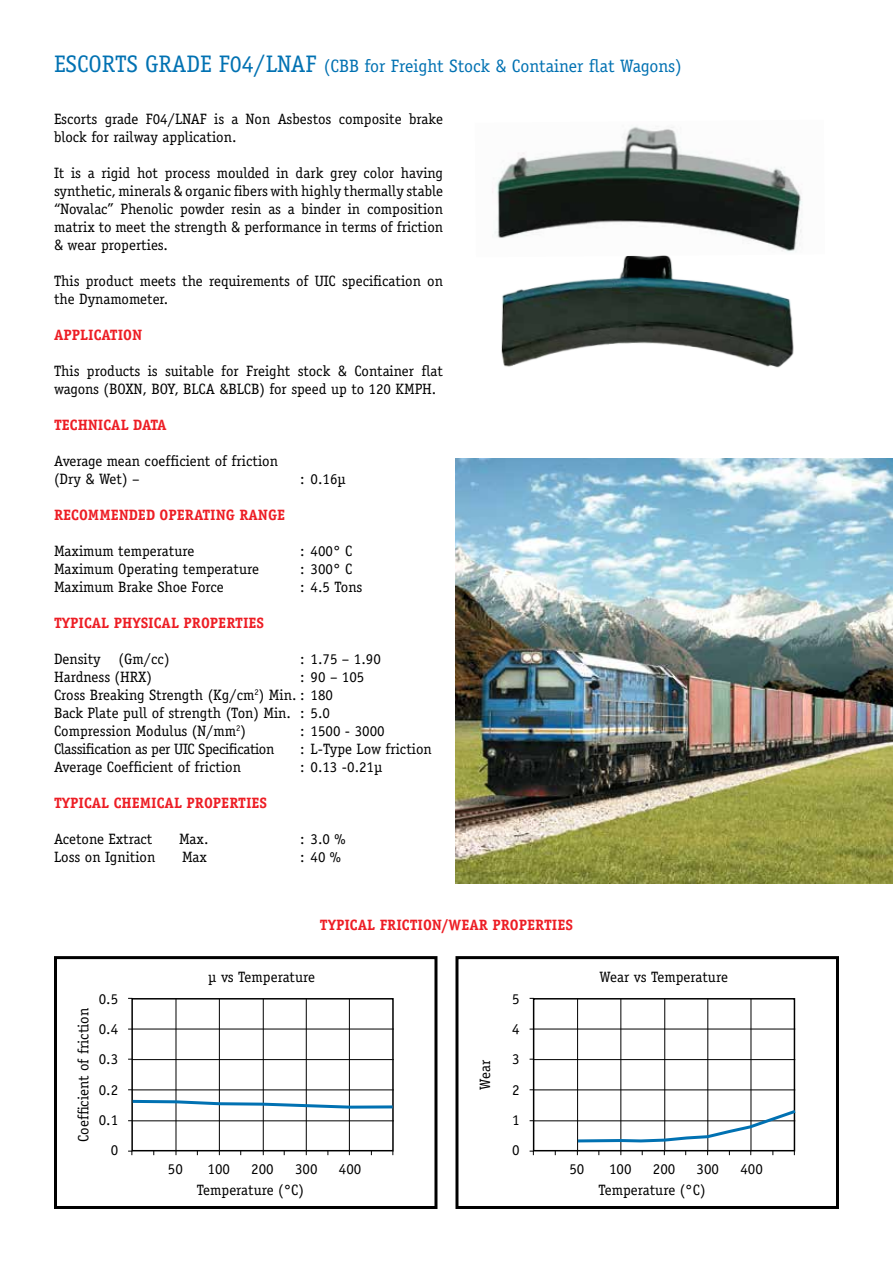
<style>
.page{position:relative;width:893px;height:1263px;background:#fff}
.page>*{position:absolute;margin:0;border:0;box-sizing:border-box;transform-origin:0 0}
.t1{font:24px "Officina Serif";color:#0071b2}
.t2{font:18px "Officina Serif";color:#0071b2}
.t3{font:15px/18px "Officina Serif";color:#000}
.t4{font:700 15px "Officina Serif";color:#ed1d24}
.t5{font:15px "Officina Serif";letter-spacing:-.025em;color:#000}
.s1{font-size:18px}
</style>
<div class="page">
<img style="left:501px;top:257px;width:293px;height:111px">
<img style="left:455px;top:458px;width:438px;height:425px">
<img style="left:492px;top:126px;width:310px;height:131px">
<div style="left:131px;top:998px;width:263px;height:153px;border:2px solid #000"></div>
<hr style="left:132px;top:1029px;width:262px;height:1px;background:#000">
<hr style="left:132px;top:1059px;width:262px;height:1px;background:#000">
<hr style="left:132px;top:1089px;width:262px;height:1px;background:#000">
<hr style="left:132px;top:1120px;width:262px;height:1px;background:#000">
<hr style="left:176px;top:999px;width:1px;height:152px;background:#000">
<hr style="left:219px;top:999px;width:1px;height:152px;background:#000">
<hr style="left:263px;top:999px;width:1px;height:152px;background:#000">
<hr style="left:306px;top:999px;width:1px;height:152px;background:#000">
<hr style="left:349px;top:999px;width:1px;height:152px;background:#000">
<div style="left:54px;top:956px;width:383px;height:253px;border:3px solid #000"></div>
<div style="left:533px;top:998px;width:262px;height:153px;border:2px solid #000"></div>
<hr style="left:534px;top:1029px;width:261px;height:1px;background:#000">
<hr style="left:534px;top:1059px;width:261px;height:1px;background:#000">
<hr style="left:534px;top:1089px;width:261px;height:1px;background:#000">
<hr style="left:534px;top:1120px;width:261px;height:1px;background:#000">
<hr style="left:577px;top:999px;width:1px;height:152px;background:#000">
<hr style="left:620px;top:999px;width:1px;height:152px;background:#000">
<hr style="left:664px;top:999px;width:1px;height:152px;background:#000">
<hr style="left:707px;top:999px;width:1px;height:152px;background:#000">
<hr style="left:751px;top:999px;width:1px;height:152px;background:#000">
<svg style="left:575px;top:1107px;width:221px;height:37px"></svg>
<svg style="left:131px;top:1098px;width:263px;height:12px"></svg>
<div style="left:455px;top:956px;width:384px;height:253px;border:3px solid #000"></div>
<h1 class="t1" style="left:54px;top:50px;width:25px">ESCOR</h1>
<h1 class="t1" style="left:115px;top:50px;width:226px">TS GRADE F04/LNAF <span class="s1">(CBB</span></h1>
<p class="t2" style="left:364px;top:55px;width:319px">for Freight Stock &amp; Container flat Wagons)</p>
<p class="t3" style="left:54px;top:110px;width:391px">Escorts grade F04/LNAF is a Non Asbestos composite brake block for railway application.</p>
<p class="t3" style="left:54px;top:164px;width:391px;text-align:justify">It is a rigid hot process moulded in dark grey color having synthetic, minerals &amp; organic fibers with highly thermally stable “Novalac” Phenolic powder resin as a binder in composition matrix to meet the strength &amp; performance in terms of friction &amp; wear properties.</p>
<p class="t3" style="left:54px;top:272px;width:391px">This product meets the requirements of UIC specification on the Dynamometer.</p>
<p class="t4" style="left:54px;top:325px;width:90px">APPLICATION</p>
<p class="t3" style="left:54px;top:362px;width:391px">This products is suitable for Freight stock &amp; Container flat wagons (BOXN, BOY, BLCA &amp;BLCB) for speed up to 120 KMPH.</p>
<p class="t4" style="left:54px;top:415px;width:112px">TECHNICAL DATA</p>
<p class="t3" style="left:54px;top:452px;width:225px">Average mean coefficient of friction (Dry &amp; Wet) –</p>
<p class="t3" style="left:300px;top:470px;width:47px">: 0.16µ</p>
<p class="t4" style="left:54px;top:505px;width:233px">RECOMMENDED OPERATING RANGE</p>
<p class="t3" style="left:54px;top:542px;width:142px">Maximum temperature</p>
<p class="t3" style="left:300px;top:542px;width:52px">: 400° C</p>
<p class="t3" style="left:54px;top:560px;width:207px">Maximum Operating temperature</p>
<p class="t3" style="left:300px;top:560px;width:52px">: 300° C</p>
<p class="t3" style="left:54px;top:578px;width:171px">Maximum Brake Shoe Force</p>
<p class="t3" style="left:300px;top:578px;width:64px">: 4.5 Tons</p>
<p class="t4" style="left:54px;top:613px;width:210px">TYPICAL PHYSICAL PROPERTIES</p>
<p class="t3" style="left:54px;top:650px;width:117px">Density (Gm/cc)</p>
<p class="t3" style="left:300px;top:650px;width:82px">: 1.75 – 1.90</p>
<p class="t3" style="left:54px;top:668px;width:100px">Hardness (HRX)</p>
<p class="t3" style="left:54px;top:668px;width:312px;text-indent:246px">: 90 – 105<br>Cross Breaking Strength (Kg/cm<sup>2</sup>) Min. : 180<br>Back Plate pull of strength (Ton) Min. : 5.0<br>Compression Modulus (N/mm<sup>2</sup>)</p>
<p class="t3" style="left:300px;top:722px;width:86px">: 1500 - 3000</p>
<p class="t5" style="left:54px;top:740px;width:222px">Classification as per UIC Specification</p>
<p class="t3" style="left:300px;top:740px;width:133px">: L-Type Low friction</p>
<p class="t3" style="left:54px;top:758px;width:188px">Average Coefficient of friction</p>
<p class="t3" style="left:300px;top:758px;width:84px">: 0.13 -0.21µ</p>
<p class="t4" style="left:54px;top:793px;width:213px">TYPICAL CHEMICAL PROPERTIES</p>
<p class="t3" style="left:54px;top:830px;width:100px">Acetone Extract</p>
<p class="t3" style="left:179px;top:830px;width:31px">Max.</p>
<p class="t3" style="left:300px;top:830px;width:47px">: 3.0 %</p>
<p class="t3" style="left:54px;top:848px;width:103px">Loss on Ignition</p>
<p class="t3" style="left:182px;top:848px;width:27px">Max</p>
<p class="t3" style="left:300px;top:848px;width:43px">: 40 %</p>
<p class="t3" style="left:75px;top:1142px;width:136px;rotate:-90deg">Coefficient of friction</p>
<p class="t3" style="left:99px;top:983px;width:21px;line-height:30.3px;text-align:right">0.5<br>0.4<br>0.3<br>0.2<br>0.1<br>0</p>
<p class="t4" style="left:320px;top:916px;width:9px">TYPIC</p>
<p class="t4" style="left:358px;top:916px;width:48px">AL FRICTION</p>
<p class="t4" style="left:442px;top:916px;width:133px">/WEAR PROPE RTIE S</p>
<p class="t3" style="left:208px;top:968px;width:108px">µ vs Temperature</p>
<p class="t3" style="left:476px;top:1090px;width:31px;rotate:-90deg">Wear</p>
<p class="t3" style="left:512px;top:983px;width:9px;line-height:30.3px;text-align:justify">5<br>4<br>3<br>2<br>1<br>0</p>
<p class="t3" style="left:600px;top:968px;width:130px">Wear vs Temperature</p>
<p class="t3" style="left:168px;top:1160px;width:16px">50</p>
<p class="t3" style="left:208px;top:1160px;width:24px">100</p>
<p class="t3" style="left:251px;top:1160px;width:24px">200</p>
<p class="t3" style="left:295px;top:1160px;width:24px">300</p>
<p class="t3" style="left:339px;top:1160px;width:24px">400</p>
<p class="t3" style="left:197px;top:1181px;width:109px">Temperature (°C)</p>
<p class="t3" style="left:569px;top:1160px;width:16px">50</p>
<p class="t3" style="left:609px;top:1160px;width:24px">100</p>
<p class="t3" style="left:653px;top:1160px;width:24px">200</p>
<p class="t3" style="left:697px;top:1160px;width:24px">300</p>
<p class="t3" style="left:740px;top:1160px;width:24px">400</p>
<p class="t3" style="left:598px;top:1181px;width:109px">Temperature (°C)</p>
</div>
